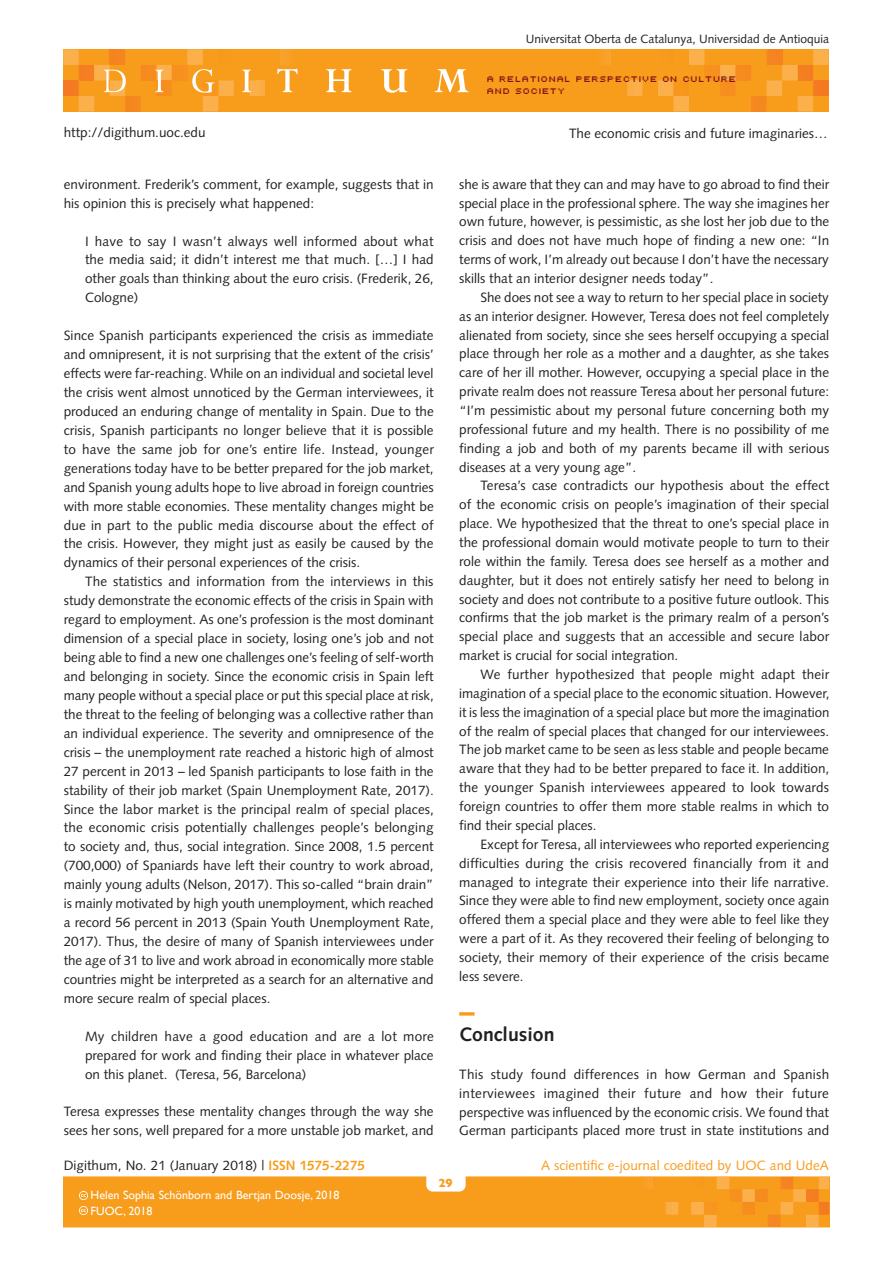
<style>
.page{position:relative;width:893px;height:1263px;background:#fff}
.page>*{position:absolute;margin:0;border:0;box-sizing:border-box;transform-origin:0 0}
._03_SUBTITOL{font:700 19.5px "Syntax LT";color:#231f20}
._02_PARAGRAF_GENERAL{font:13.5px/18.9px "Syntax LT";color:#231f20;text-align:justify}
._02_PRIMER_PARAGRAF{font:13.5px/18.9px "Syntax LT";color:#231f20;text-align:justify}
._02_textcitat{font:13.5px/18.9px "Syntax LT";color:#231f20;text-align:justify}
.t1{font:13.5px "Syntax LT";color:#f89c1c}
.t2{font:12px "Syntax LT";color:#231f20}
.t3{font:12px/15.8px "Gill Sans";color:#fff}
.t4{font:700 12px "Gill Sans";color:#f89c1c}
.t5{font:9px/12px "Uni 0554";color:#821316}
.s1{font-weight:700;color:#f89c1c}
</style>
<div class="page">
<hr style="left:829px;top:1177px;width:1px;height:50px;background:#f47921">
<svg style="left:64px;top:1177px;width:765px;height:50px;background:#f89d21"></svg>
<div style="left:63px;top:49px;width:766px;height:62px;background:#f89c1c"></div>
<hr style="left:265px;top:49px;width:1px;height:62px;background:#faab40">
<hr style="left:266px;top:49px;width:2px;height:62px;background:#faab3f">
<hr style="left:268px;top:49px;width:1px;height:62px;background:#faaa3d">
<hr style="left:269px;top:49px;width:2px;height:62px;background:#faa93b">
<hr style="left:271px;top:49px;width:1px;height:62px;background:#faa839">
<hr style="left:272px;top:49px;width:2px;height:62px;background:#faa837">
<hr style="left:274px;top:49px;width:1px;height:62px;background:#faa736">
<hr style="left:275px;top:49px;width:2px;height:62px;background:#faa633">
<hr style="left:277px;top:49px;width:1px;height:62px;background:#f9a531">
<hr style="left:278px;top:49px;width:2px;height:62px;background:#f9a430">
<hr style="left:625px;top:49px;width:2px;height:62px;background:#faab40">
<hr style="left:624px;top:49px;width:1px;height:62px;background:#faab3f">
<hr style="left:622px;top:49px;width:2px;height:62px;background:#faaa3d">
<hr style="left:621px;top:49px;width:1px;height:62px;background:#faa93b">
<hr style="left:619px;top:49px;width:2px;height:62px;background:#faa839">
<hr style="left:618px;top:49px;width:1px;height:62px;background:#faa837">
<hr style="left:616px;top:49px;width:2px;height:62px;background:#faa736">
<hr style="left:615px;top:49px;width:1px;height:62px;background:#faa633">
<hr style="left:613px;top:49px;width:2px;height:62px;background:#f9a531">
<hr style="left:612px;top:49px;width:1px;height:62px;background:#f9a430">
<svg style="left:605px;top:49px;width:6px;height:16px"></svg>
<svg style="left:627px;top:49px;width:202px;height:62px"></svg>
<hr style="left:815px;top:80px;width:4px;height:16px;background:#f47b21">
<hr style="left:819px;top:80px;width:3px;height:16px;background:#f47a21">
<hr style="left:822px;top:80px;width:3px;height:16px;background:#f47921">
<hr style="left:825px;top:80px;width:4px;height:16px;background:#f47921">
<svg style="left:63px;top:49px;width:202px;height:62px"></svg>
<svg style="left:277px;top:49px;width:21px;height:43px"></svg>
<svg style="left:326px;top:69px;width:26px;height:23px"></svg>
<svg style="left:381px;top:69px;width:26px;height:24px"></svg>
<svg style="left:434px;top:69px;width:35px;height:23px"></svg>
<hr style="left:459px;top:1012px;width:16px;height:3px;background:#f89c1c">
<p class="t2" style="left:526px;top:32px;width:305px">Universitat Oberta de Catalunya, Universidad de Antioquia</p>
<p class="t5" style="left:488px;top:72px;width:251px">A RELATIONAL PERSPECTIVE ON CULTURE<br>AND SOCIETY</p>
<p class="_02_PARAGRAF_GENERAL" style="left:64px;top:122px;width:143px">http://digithum.uoc.edu</p>
<p class="_02_PARAGRAF_GENERAL" style="left:569px;top:124px;width:260px">The economic crisis and future imaginaries…</p>
<p class="_02_PRIMER_PARAGRAF" style="left:64px;top:175px;width:371px">environment. Frederik’s comment, for example, suggests that in his opinion this is precisely what happened:</p>
<p class="_02_textcitat" style="left:85px;top:231px;width:350px">I have to say I wasn’t always well informed about what the media said; it didn’t interest me that much. […] I had other goals than thinking about the euro crisis. (Frederik, 26, Cologne)</p>
<p class="_02_PRIMER_PARAGRAF" style="left:64px;top:326px;width:372px">Since Spanish participants experienced the crisis as immediate and omnipresent, it is not surprising that the extent of the crisis’ effects were far-reaching. While on an individual and societal level the crisis went almost unnoticed by the German interviewees, it produced an enduring change of mentality in Spain. Due to the crisis, Spanish participants no longer believe that it is possible to have the same job for one’s entire life. Instead, younger generations today have to be better prepared for the job market, and Spanish young adults hope to live abroad in foreign countries with more stable economies. These mentality changes might be due in part to the public media discourse about the effect of the crisis. However, they might just as easily be caused by the dynamics of their personal experiences of the crisis.</p>
<p class="_02_PARAGRAF_GENERAL" style="left:64px;top:572px;width:372px;text-indent:21px">The statistics and information from the interviews in this study demonstrate the economic effects of the crisis in Spain with regard to employment. As one’s profession is the most dominant dimension of a special place in society, losing one’s job and not being able to find a new one challenges one’s feeling of self-worth and belonging in society. Since the economic crisis in Spain left many people without a special place or put this special place at risk, the threat to the feeling of belonging was a collective rather than an individual experience. The severity and omnipresence of the crisis – the unemployment rate reached a historic high of almost 27 percent in 2013 – led Spanish participants to lose faith in the stability of their job market (Spain Unemployment Rate, 2017).<br>Since the labor market is the principal realm of special places, the economic crisis potentially challenges people’s belonging to society and, thus, social integration. Since 2008, 1.5 percent (700,000) of Spaniards have left their country to work abroad, mainly young adults (Nelson, 2017). This so-called “brain drain” is mainly motivated by high youth unemployment, which reached a record 56 percent in 2013 (Spain Youth Unemployment Rate, 2017). Thus, the desire of many of Spanish interviewees under the age of 31 to live and work abroad in economically more stable countries might be interpreted as a search for an alternative and more secure realm of special places.</p>
<p class="_02_textcitat" style="left:85px;top:1027px;width:350px">My children have a good education and are a lot more prepared for work and finding their place in whatever place on this planet. (Teresa, 56, Barcelona)</p>
<p class="_02_PRIMER_PARAGRAF" style="left:64px;top:1102px;width:371px">Teresa expresses these mentality changes through the way she sees her sons, well prepared for a more unstable job market, and</p>
<p class="_02_PRIMER_PARAGRAF" style="left:459px;top:175px;width:371px">she is aware that they can and may have to go abroad to find their special place in the professional sphere. The way she imagines her own future, however, is pessimistic, as she lost her job due to the crisis and does not have much hope of finding a new one: “In terms of work, I’m already out because I don’t have the necessary skills that an interior designer needs today”.</p>
<p class="_02_PARAGRAF_GENERAL" style="left:459px;top:288px;width:372px;text-indent:21px">She does not see a way to return to her special place in society as an interior designer. However, Teresa does not feel completely alienated from society, since she sees herself occupying a special place through her role as a mother and a daughter, as she takes care of her ill mother. However, occupying a special place in the private realm does not reassure Teresa about her personal future: “I’m pessimistic about my personal future concerning both my professional future and my health. There is no possibility of me finding a job and both of my parents became ill with serious diseases at a very young age”.</p>
<p class="_02_PARAGRAF_GENERAL" style="left:459px;top:476px;width:372px;text-indent:21px">Teresa’s case contradicts our hypothesis about the effect of the economic crisis on people’s imagination of their special place. We hypothesized that the threat to one’s special place in the professional domain would motivate people to turn to their role within the family. Teresa does see herself as a mother and daughter, but it does not entirely satisfy her need to belong in society and does not contribute to a positive future outlook. This confirms that the job market is the primary realm of a person’s special place and suggests that an accessible and secure labor market is crucial for social integration.</p>
<p class="_02_PARAGRAF_GENERAL" style="left:459px;top:665px;width:372px;text-indent:21px">We further hypothesized that people might adapt their imagination of a special place to the economic situation. However, it is less the imagination of a special place but more the imagination of the realm of special places that changed for our interviewees.<br>The job market came to be seen as less stable and people became aware that they had to be better prepared to face it. In addition, the younger Spanish interviewees appeared to look towards foreign countries to offer them more stable realms in which to find their special places.</p>
<p class="_02_PARAGRAF_GENERAL" style="left:459px;top:835px;width:372px;text-indent:21px">Except for Teresa, all interviewees who reported experiencing difficulties during the crisis recovered financially from it and managed to integrate their experience into their life narrative.<br>Since they were able to find new employment, society once again offered them a special place and they were able to feel like they were a part of it. As they recovered their feeling of belonging to society, their memory of their experience of the crisis became less severe.</p>
<p class="_03_SUBTITOL" style="left:459px;top:1023px;width:97px">Conclusion</p>
<p class="_02_PRIMER_PARAGRAF" style="left:459px;top:1065px;width:371px">This study found differences in how German and Spanish interviewees imagined their future and how their future perspective was influenced by the economic crisis. We found that German participants placed more trust in state institutions and</p>
<p class="_02_PARAGRAF_GENERAL" style="left:64px;top:1156px;width:303px">Digithum, No. 21 (January 2018) | <span class="s1">ISSN 1575-2275</span></p>
<p class="t1" style="left:541px;top:1157px;width:289px">A scientific e-journal coedited by UOC and UdeA</p>
<p class="t4" style="left:438px;top:1173px;width:16px">29</p>
<p class="t3" style="left:91px;top:1187px;width:250px">Helen Sophia Schönborn and Bertjan Doosje, 2018<br>FUOC, 2018</p>
</div>
